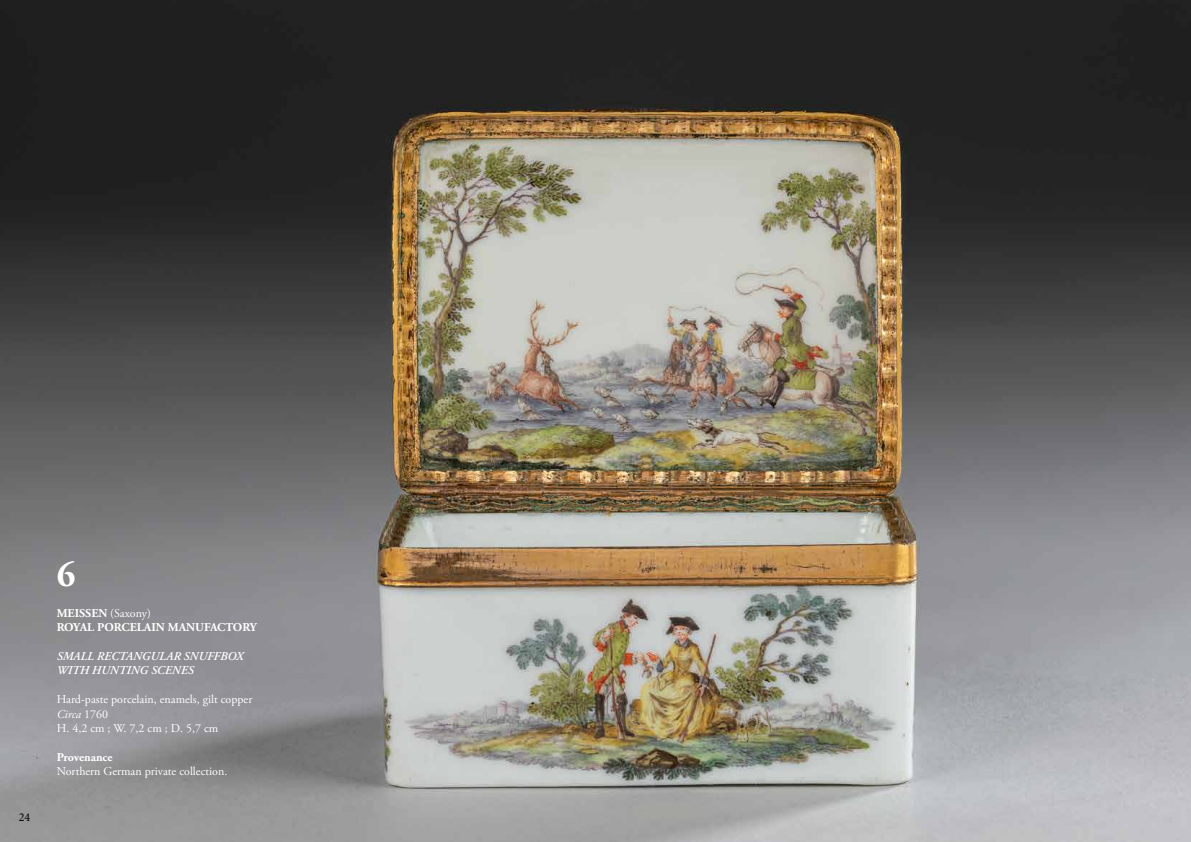
<style>
.page{position:relative;width:1191px;height:842px;background:#fff}
.page>*{position:absolute;margin:0;border:0;box-sizing:border-box;transform-origin:0 0}
.t1{font:700 36px "Adobe Garamond Pro";color:#fff}
.t2{font:12px/14.4px "Adobe Garamond Pro";color:#fff}
.t3{font:700 12px/14.4px "Adobe Garamond Pro";color:#fff}
.t4{font:italic 600 12px/14.4px "Adobe Garamond Pro";color:#fff}
.t5{font:12px "Minion Pro";color:#000}
.s1{font-weight:400}
.s2{font-style:italic}
</style>
<div class="page">
<img style="left:0;top:0;width:1191px;height:842px">
<p class="t5" style="left:19px;top:809px;width:13px">24</p>
<h1 class="t1" style="left:57px;top:554px;width:20px">6</h1>
<p class="t3" style="left:57px;top:606px;width:201px">MEISSEN <span class="s1">(Saxony)<br></span>ROYAL PORCELAIN MANUFACTORY</p>
<p class="t4" style="left:57px;top:649px;width:188px">SMALL RECTANGULAR SNUFFBOX<br>WITH HUNTING SCENES</p>
<p class="t2" style="left:57px;top:693px;width:197px">Hard-paste porcelain, enamels, gilt copper<br><span class="s2">Circa</span> 1760<br>H. 4,2 cm ; W. 7,2 cm ; D. 5,7 cm</p>
<p class="t3" style="left:57px;top:750px;width:57px">Provenance</p>
<p class="t2" style="left:57px;top:765px;width:172px">Northern German private collection.</p>
</div>
